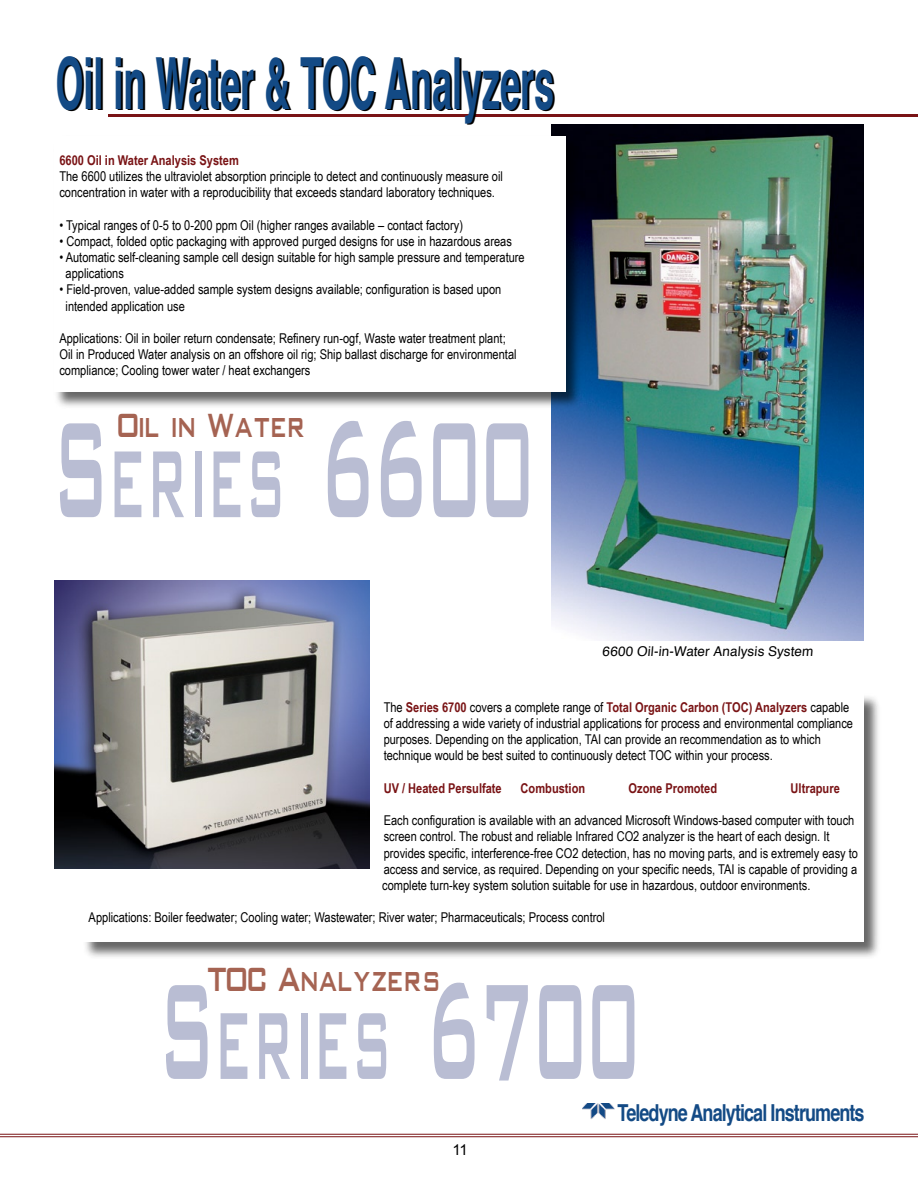
<style>
.page{position:relative;width:918px;height:1188px;background:#fff}
.page>*{position:absolute;margin:0;border:0;box-sizing:border-box;transform-origin:0 0}
.t1{font:180px "Fortis S Caps S Si";letter-spacing:.1em;color:#b9bdd3;scale:.4 1}
.t2{font:700 72px "Helvetica";color:#000;scale:.5 1}
.t3{font:45px "Fortis S Caps S Si";color:#a56352;scale:.67 1}
.t4{font:700 23.4px "Helvetica";letter-spacing:-.05em;color:#134a85;scale:.77 1}
.t5{font:15px "Arial";color:#000}
.t6{font:13.5px/16.2px "Arial Narrow";color:#000}
.t7{font:700 13.5px "Arial Narrow";color:#791315}
.t8{font:13.5px "Helvetica";color:#000}
.s1{font-size:126px}
.s2{font-weight:700;color:#791315}
</style>
<div class="page">
<hr style="left:108px;top:114px;width:810px;height:3px;background:#791315">
<hr style="left:0;top:1134px;width:918px;height:1px;background:#791315">
<hr style="left:0;top:1136px;width:918px;height:1px;background:#791315">
<div style="left:83px;top:693px;width:800px;height:266px;background:#000;opacity:.6"></div>
<div style="left:83px;top:694px;width:781px;height:248px;background:#fff"></div>
<img style="left:54px;top:580px;width:315px;height:289px">
<img style="left:552px;top:124px;width:312px;height:516px">
<div style="left:54px;top:136px;width:529px;height:274px;background:#000;opacity:.6"></div>
<div style="left:54px;top:136px;width:511px;height:256px;background:#fff"></div>
<img style="left:582px;top:1104px;width:33px;height:15px">
<h2 class="t2" style="left:57px;top:20px;width:999px">Oil in Water &amp; TOC Analyzers</h2>
<p class="t7" style="left:59px;top:152px;width:181px">6600 Oil in Water Analysis System</p>
<p class="t6" style="left:59px;top:168px;width:445px">The 6600 utilizes the ultraviolet absorption principle to detect and continuously measure oil concentration in water with a reproducibility that exceeds standard laboratory techniques.</p>
<p class="t6" style="left:59px;top:217px;width:405px">• Typical ranges of 0-5 to 0-200 ppm Oil (higher ranges available – contact factory)</p>
<p class="t6" style="left:59px;top:233px;width:454px">• Compact, folded optic packaging with approved purged designs for use in hazardous areas</p>
<p class="t6" style="left:66px;top:249px;width:461px;text-indent:-6px">• Automatic self-cleaning sample cell design suitable for high sample pressure and temperature applications</p>
<p class="t6" style="left:66px;top:281px;width:437px;text-indent:-6px">• Field-proven, value-added sample system designs available; configuration is based upon intended application use</p>
<p class="t6" style="left:59px;top:330px;width:459px">Applications: Oil in boiler return condensate; Refinery run-ogf, Waste water treatment plant;<br>Oil in Produced Water analysis on an offshore oil rig; Ship ballast discharge for environmental compliance; Cooling tower water / heat exchangers</p>
<h3 class="t3" style="left:118px;top:401px;width:282px">Oil in Water</h3>
<h1 class="t1" style="left:58px;top:371px;width:1183px">S<span class="s1">eries</span> 6600</h1>
<p class="t8" style="left:602px;top:640px;width:214px">6600 Oil-in-Water Analysis System</p>
<p class="t6" style="left:384px;top:699px;width:471px">The <span class="s2">Series 6700</span> covers a complete range of <span class="s2">Total Organic Carbon (TOC) Analyzers</span> capable of addressing a wide variety of industrial applications for process and environmental compliance purposes. Depending on the application, TAI can provide an recommendation as to which technique would be best suited to continuously detect TOC within your process.</p>
<p class="t7" style="left:384px;top:780px;width:120px">UV / Heated Persulfate</p>
<p class="t7" style="left:521px;top:780px;width:66px">Combustion</p>
<p class="t7" style="left:629px;top:780px;width:90px">Ozone Promoted</p>
<p class="t7" style="left:791px;top:780px;width:51px">Ultrapure</p>
<p class="t6" style="left:382px;top:812px;width:477px">Each configuration is available with an advanced Microsoft Windows-based computer with touch screen control. The robust and reliable Infrared CO2 analyzer is the heart of each design. It provides specific, interference-free CO2 detection, has no moving parts, and is extremely easy to access and service, as required. Depending on your specific needs, TAI is capable of providing a complete turn-key system solution suitable for use in hazardous, outdoor environments.</p>
<p class="t6" style="left:89px;top:909px;width:518px">Applications: Boiler feedwater; Cooling water; Wastewater; River water; Pharmaceuticals; Process control</p>
<h3 class="t3" style="left:207px;top:955px;width:349px">TOC Analyzers</h3>
<h1 class="t1" style="left:164px;top:933px;width:1183px">S<span class="s1">eries</span> 6700</h1>
<p class="t5" style="left:452px;top:1141px;width:17px">11</p>
<h3 class="t4" style="left:618px;top:1092px;width:322px">Teledyne Analytical Instruments</h3>
</div>
